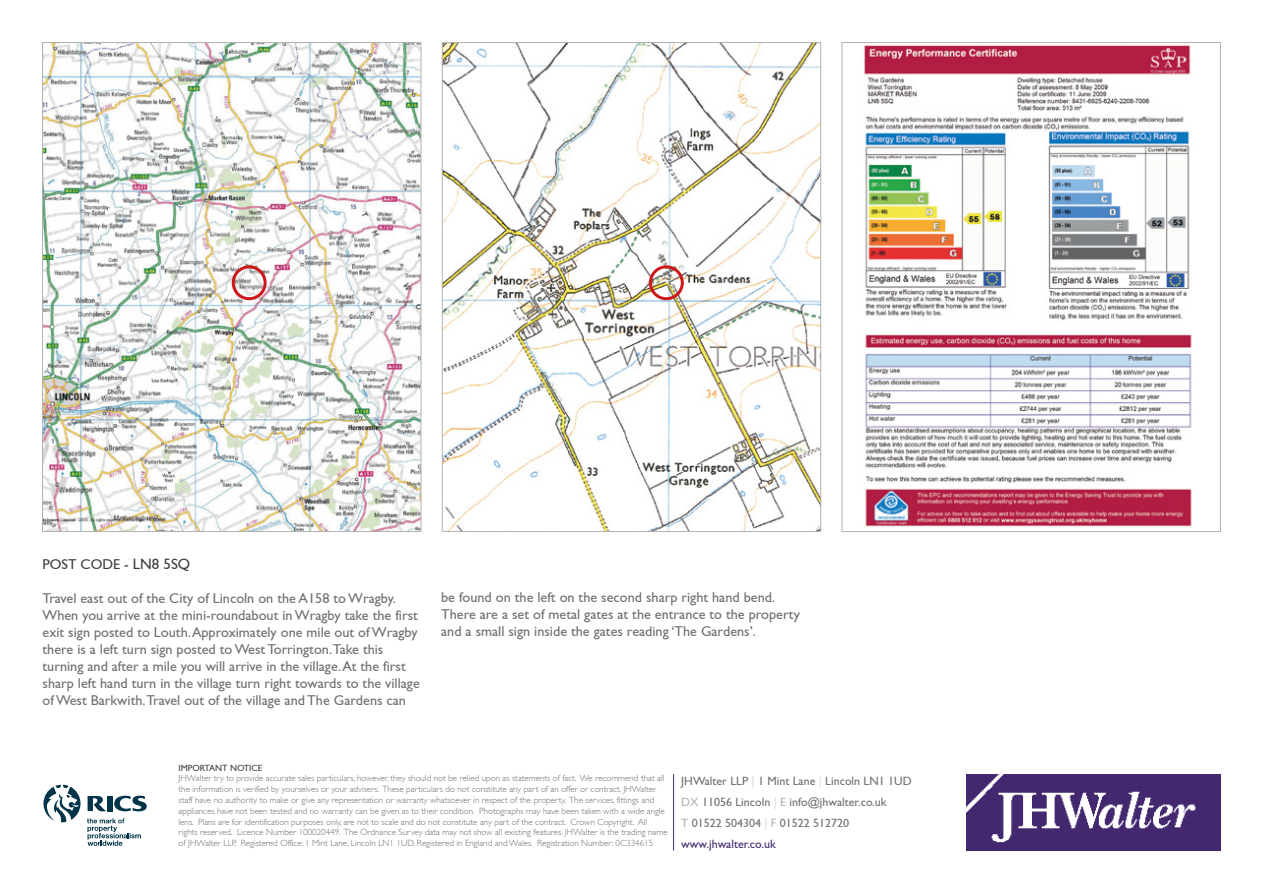
<style>
.page{position:relative;width:1263px;height:893px;background:#fff}
.page>*{position:absolute;margin:0;border:0;box-sizing:border-box;transform-origin:0 0}
.t1{font:14.25px/17.1px "Gill Sans";color:#706f6f}
.t2{font:14.25px "Gill Sans";color:#3c3c3b}
.t3{font:12px/21px "Gill Sans";color:#706f6f}
.t4{font:300 9px/10.8px "Gill Sans";color:#706f6f}
.t5{font:9px "Gill Sans";color:#3c3c3b}
.s1{font-size:15px}
.s2{color:#dadada}
.s3{color:#b3b2b2}
.s4{color:#43286e}
</style>
<div class="page">
<img style="left:44px;top:44px;width:375px;height:486px">
<img style="left:864px;top:45px;width:328px;height:483px">
<img style="left:444px;top:44px;width:375px;height:486px">
<img style="left:966px;top:774px;width:254px;height:76px">
<svg style="left:114px;top:796px;width:33px;height:15px"></svg>
<div style="left:107px;top:796px;width:6px;height:15px;background:#013349"></div>
<svg style="left:88px;top:796px;width:18px;height:15px"></svg>
<svg style="left:87px;top:818px;width:54px;height:28px"></svg>
<svg style="left:44px;top:785px;width:36px;height:37px"></svg>
<hr style="left:673px;top:774px;width:1px;height:76px;background:#43286e">
<div style="left:232px;top:265px;width:35px;height:35px;border:3px solid #cd171a;border-radius:50%"></div>
<div style="left:649px;top:265px;width:35px;height:35px;border:3px solid #cd171a;border-radius:50%"></div>
<h1 class="t2" style="left:43px;top:556px;width:149px">POST CODE - <span class="s1">LN8 5SQ</span></h1>
<p class="t1" style="left:43px;top:589px;width:379px">Travel east out of the City of Lincoln on the A158 to Wragby.<br>When you arrive at the mini-roundabout in Wragby take the first exit sign posted to Louth. Approximately one mile out of Wragby there is a left turn sign posted to West Torrington.Take this turning and after a mile you will arrive in the village. At the first sharp left hand turn in the village turn right towards to the village of West Barkwith.Travel out of the village and The Gardens can</p>
<h1 class="t1" style="left:441px;top:589px;width:360px">be found on the left on the second sharp right hand bend.<br>There are a set of metal gates at the entrance to the property and a small sign inside the gates reading ‘The Gardens’.</h1>
<p class="t5" style="left:179px;top:762px;width:85px">IMPORTANT NOTICE</p>
<p class="t4" style="left:179px;top:773px;width:491px">JHWalter try to provide accurate sales particulars, however, they should not be relied upon as statements of fact. We recommend that all the information is verified by yourselves or your advisers. These particulars do not constitute any part of an offer or contract. JHWalter staff have no authority to make or give any representation or warranty whatsoever in respect of the property. The services, fittings and appliances have not been tested and no warranty can be given as to their condition. Photographs may have been taken with a wide angle lens. Plans are for identification purposes only, are not to scale and do not constitute any part of the contract. Crown Copyright. All rights reserved. Licence Number 100020449. The Ordnance Survey data may not show all existing features. JHWalter is the trading name of JHWalter LLP. Registered Office: 1 Mint Lane, Lincoln LN1 1UD. Registered in England and Wales. Registration Number: 0C334615</p>
<h2 class="t3" style="left:681px;top:770px;width:232px">JHWalter LLP <span class="s2">|</span> 1 Mint Lane <span class="s2">|</span> Lincoln LN1 1UD <span class="s3">DX</span> 11056 Lincoln <span class="s2">|</span> <span class="s3">E</span> info@jhwalter.co.uk<br><span class="s3">T</span> 01522 504304 <span class="s2">|</span> <span class="s3">F</span> 01522 512720 <span class="s4">www.jhwalter.co.uk</span></h2>
</div>
